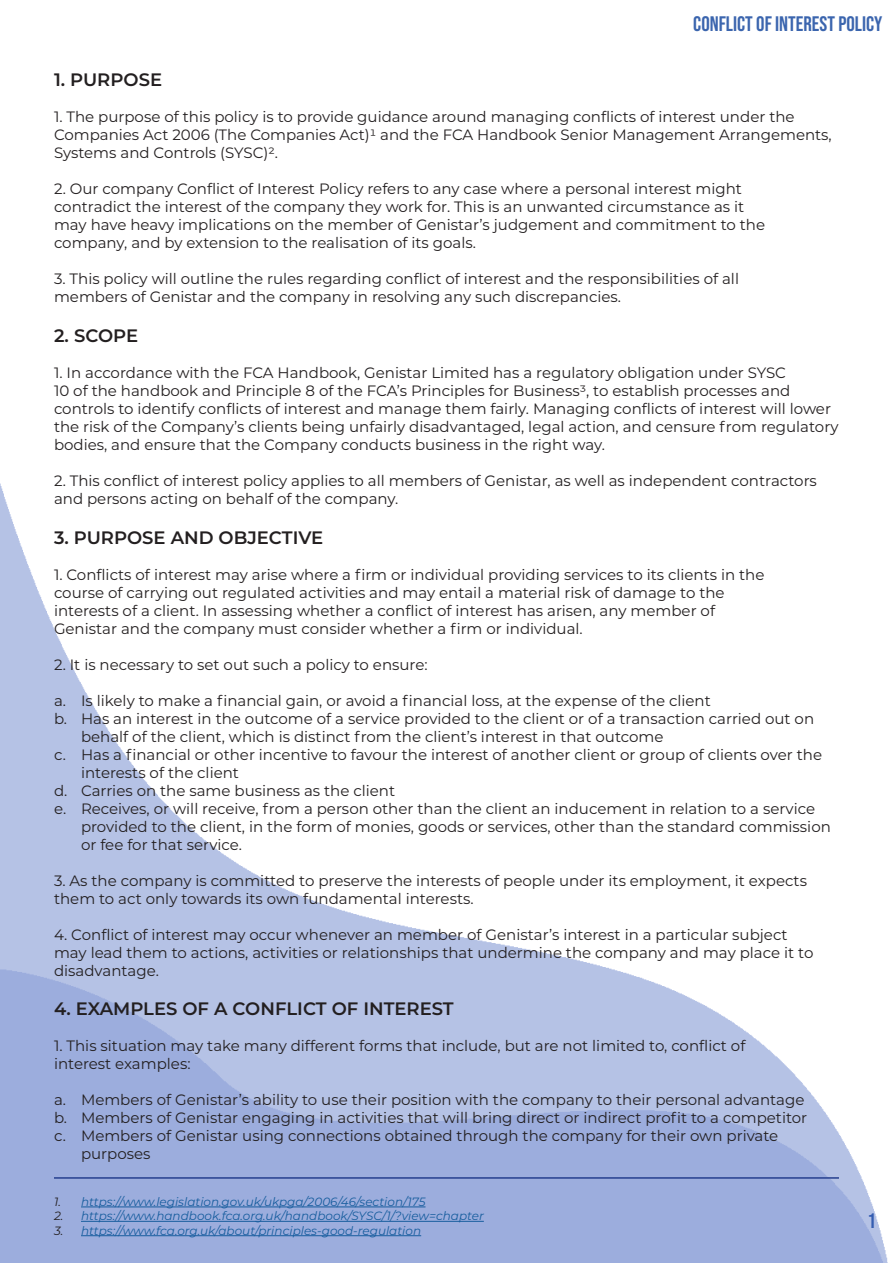
<style>
.page{position:relative;width:893px;height:1263px;background:#fff}
.page>*{position:absolute;margin:0;border:0;box-sizing:border-box;transform-origin:0 0}
.t1{font:21px "Bebas Neue";color:#3b65ae}
.BODY{font:600 18px "Montserrat";color:#231f20}
.BODY-2{font:15px/18px "Montserrat";color:#231f20}
.t2{font:italic 12px "Montserrat";color:#175d9e}
.s1{color:#231f20}
</style>
<div class="page">
<img style="left:0;top:483px;width:888px;height:780px">
<hr style="left:81px;top:1206px;width:344px;height:1px;background:#175d9e">
<hr style="left:81px;top:1221px;width:403px;height:1px;background:#175d9e">
<hr style="left:81px;top:1235px;width:340px;height:1px;background:#175d9e">
<hr style="left:54px;top:1177px;width:785px;height:2px;background:#253f8e">
<p class="t1" style="left:693px;top:12px;width:191px">CONFLICT OF INTEREST POLICY</p>
<p class="BODY" style="left:54px;top:67px;width:110px">1. PURPOSE</p>
<p class="BODY-2" style="left:54px;top:107px;width:742px">1. The purpose of this policy is to provide guidance around managing conflicts of interest under the</p>
<p class="BODY-2" style="left:54px;top:125px;width:779px">Companies Act 2006 (The Companies Act)1 and the FCA Handbook Senior Management Arrangements,<br>Systems and Controls (SYSC)2.</p>
<p class="BODY-2" style="left:54px;top:179px;width:689px">2. Our company Conflict of Interest Policy refers to any case where a personal interest might</p>
<p class="BODY-2" style="left:54px;top:197px;width:692px">contradict the interest of the company they work for. This is an unwanted circumstance as it</p>
<p class="BODY-2" style="left:54px;top:215px;width:713px">may have heavy implications on the member of Genistar’s judgement and commitment to the</p>
<p class="BODY-2" style="left:54px;top:233px;width:423px">company, and by extension to the realisation of its goals.</p>
<p class="BODY-2" style="left:54px;top:269px;width:686px">3. This policy will outline the rules regarding conflict of interest and the responsibilities of all</p>
<p class="BODY-2" style="left:54px;top:287px;width:569px">members of Genistar and the company in resolving any such discrepancies.</p>
<p class="BODY" style="left:54px;top:323px;width:86px">2. SCOPE</p>
<p class="BODY-2" style="left:54px;top:363px;width:733px">1. In accordance with the FCA Handbook, Genistar Limited has a regulatory obligation under SYSC</p>
<p class="BODY-2" style="left:54px;top:381px;width:786px">10 of the handbook and Principle 8 of the FCA’s Principles for Business3, to establish processes and controls to identify conflicts of interest and manage them fairly. Managing conflicts of interest will lower the risk of the Company’s clients being unfairly disadvantaged, legal action, and censure from regulatory bodies, and ensure that the Company conducts business in the right way.</p>
<p class="BODY-2" style="left:54px;top:471px;width:764px">2. This conflict of interest policy applies to all members of Genistar, as well as independent contractors and persons acting on behalf of the company.</p>
<p class="BODY" style="left:54px;top:524px;width:271px">3. PURPOSE AND OBJECTIVE</p>
<p class="BODY-2" style="left:54px;top:565px;width:712px">1. Conflicts of interest may arise where a firm or individual providing services to its clients in the</p>
<p class="BODY-2" style="left:54px;top:583px;width:672px">course of carrying out regulated activities and may entail a material risk of damage to the</p>
<p class="BODY-2" style="left:54px;top:601px;width:663px">interests of a client. In assessing whether a conflict of interest has arisen, any member of</p>
<p class="BODY-2" style="left:54px;top:619px;width:530px">Genistar and the company must consider whether a firm or individual.</p>
<p class="BODY-2" style="left:54px;top:655px;width:375px">2. It is necessary to set out such a policy to ensure:</p>
<p class="BODY-2" style="left:54px;top:691px;width:658px">a. Is likely to make a financial gain, or avoid a financial loss, at the expense of the client</p>
<p class="BODY-2" style="left:81px;top:709px;width:735px;text-indent:-27px">b. Has an interest in the outcome of a service provided to the client or of a transaction carried out on behalf of the client, which is distinct from the client’s interest in that outcome</p>
<p class="BODY-2" style="left:81px;top:745px;width:743px;text-indent:-27px">c. Has a financial or other incentive to favour the interest of another client or group of clients over the interests of the client</p>
<p class="BODY-2" style="left:54px;top:781px;width:343px">d. Carries on the same business as the client</p>
<p class="BODY-2" style="left:81px;top:799px;width:751px;text-indent:-27px">e. Receives, or will receive, from a person other than the client an inducement in relation to a service provided to the client, in the form of monies, goods or services, other than the standard commission or fee for that service.</p>
<p class="BODY-2" style="left:54px;top:871px;width:754px">3. As the company is committed to preserve the interests of people under its employment, it expects them to act only towards its own fundamental interests.</p>
<p class="BODY-2" style="left:54px;top:925px;width:761px">4. Conflict of interest may occur whenever an member of Genistar’s interest in a particular subject may lead them to actions, activities or relationships that undermine the company and may place it to disadvantage.</p>
<p class="BODY" style="left:54px;top:996px;width:401px">4. EXAMPLES OF A CONFLICT OF INTEREST</p>
<p class="BODY-2" style="left:54px;top:1036px;width:693px">1. This situation may take many different forms that include, but are not limited to, conflict of</p>
<p class="BODY-2" style="left:54px;top:1054px;width:138px">interest examples:</p>
<p class="BODY-2" style="left:54px;top:1090px;width:752px">a. Members of Genistar’s ability to use their position with the company to their personal advantage</p>
<p class="BODY-2" style="left:54px;top:1108px;width:755px">b. Members of Genistar engaging in activities that will bring direct or indirect profit to a competitor</p>
<p class="BODY-2" style="left:81px;top:1126px;width:699px;text-indent:-27px">c. Members of Genistar using connections obtained through the company for their own private purposes</p>
<p class="t2" style="left:54px;top:1193px;width:373px"><span class="s1">1.</span> https://www.legislation.gov.uk/ukpga/2006/46/section/175</p>
<p class="t2" style="left:54px;top:1207px;width:431px"><span class="s1">2.</span> https://www.handbook.fca.org.uk/handbook/SYSC/1/?view=chapter</p>
<p class="t2" style="left:54px;top:1222px;width:369px"><span class="s1">3.</span> https://www.fca.org.uk/about/principles-good-regulation</p>
<p class="t1" style="left:868px;top:1209px;width:10px">1</p>
</div>
